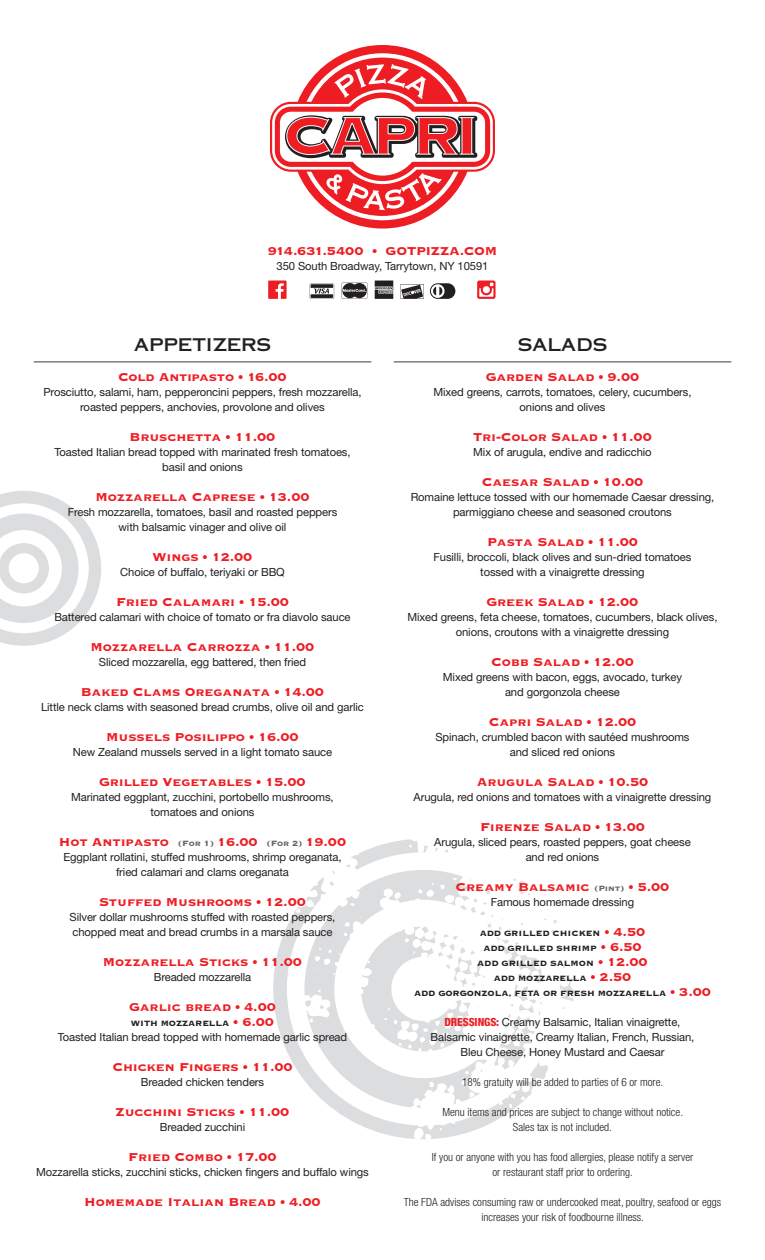
<style>
.page{position:relative;width:765px;height:1260px;background:#fff}
.page>*{position:absolute;margin:0;border:0;box-sizing:border-box;transform-origin:0 0}
.Category{font:17.5px "Copperplate Thirty One AB";letter-spacing:-.01em;color:#231f20}
.Item_Head{font:15px "Copperplate Thirty Three BC";letter-spacing:-.01em;color:#ee1d23}
.Item_Description{font:11.25px/15px "Helvetica Neue";letter-spacing:-.01em;color:#231f20;text-align:center}
.Item_Description-2{font:300 condensed 11.25px/15px "Helvetica Neue";color:#231f20;text-align:center}
.Item_Head-2{font:10px "Copperplate Thirty Three BC";letter-spacing:-.01em;color:#231f20}
.s1{font-size:10px;color:#636366}
.s2{font-size:15px;color:#ee1d23}
.s3{font-weight:800;font-stretch:condensed;color:#ee1d23}
</style>
<div class="page">
<svg style="left:273px;top:839px;width:301px;height:300px"></svg>
<svg style="left:304px;top:870px;width:238px;height:238px"></svg>
<svg style="left:361px;top:927px;width:124px;height:124px"></svg>
<svg style="left:0;top:491px;width:101px;height:155px"></svg>
<svg style="left:477px;top:281px;width:19px;height:18px"></svg>
<hr style="left:34px;top:361px;width:337px;height:1px;background:#636366">
<hr style="left:394px;top:361px;width:337px;height:1px;background:#636366">
<svg style="left:272px;top:45px;width:221px;height:184px"></svg>
<svg style="left:310px;top:281px;width:145px;height:18px"></svg>
<div style="left:268px;top:281px;width:19px;height:18px;background:#ee1d23"></div>
<svg style="left:276px;top:283px;width:8px;height:16px"></svg>
<p class="Item_Head" style="left:268px;top:244px;width:231px">914.631.5400 • GOTPIZZA.COM</p>
<p class="Item_Description" style="left:277px;top:258px;width:213px">350 South Broadway, Tarrytown, NY 10591</p>
<p class="Category" style="left:134px;top:335px;width:139px">APPETIZERS</p>
<p class="Item_Head" style="left:118px;top:370px;width:170px">Cold Antipasto • 16.00</p>
<p class="Item_Description" style="left:43px;top:385px;width:320px">Prosciutto, salami, ham, pepperoncini peppers, fresh mozzarella, roasted peppers, anchovies, provolone and olives</p>
<p class="Item_Head" style="left:130px;top:430px;width:147px">Bruschetta • 11.00</p>
<p class="Item_Description" style="left:54px;top:445px;width:298px">Toasted Italian bread topped with marinated fresh tomatoes,</p>
<p class="Item_Description" style="left:162px;top:460px;width:82px">basil and onions</p>
<p class="Item_Head" style="left:95px;top:490px;width:216px">Mozzarella Caprese • 13.00</p>
<p class="Item_Description" style="left:68px;top:505px;width:271px">Fresh mozzarella, tomatoes, basil and roasted peppers</p>
<p class="Item_Description" style="left:119px;top:520px;width:169px">with balsamic vinager and olive oil</p>
<p class="Item_Head" style="left:153px;top:550px;width:101px">Wings • 12.00</p>
<p class="Item_Description" style="left:120px;top:565px;width:166px">Choice of buffalo, teriyaki or BBQ</p>
<p class="Item_Head" style="left:116px;top:595px;width:174px">Fried Calamari • 15.00</p>
<p class="Item_Description" style="left:54px;top:610px;width:298px">Battered calamari with choice of tomato or fra diavolo sauce</p>
<p class="Item_Head" style="left:91px;top:640px;width:225px">Mozzarella Carrozza • 11.00</p>
<p class="Item_Description" style="left:99px;top:655px;width:209px">Sliced mozzarella, egg battered, then fried</p>
<p class="Item_Head" style="left:81px;top:685px;width:245px">Baked Clams Oreganata • 14.00</p>
<p class="Item_Description" style="left:41px;top:700px;width:324px">Little neck clams with seasoned bread crumbs, olive oil and garlic</p>
<p class="Item_Head" style="left:106px;top:730px;width:194px">Mussels Posilippo • 16.00</p>
<p class="Item_Description" style="left:73px;top:745px;width:261px">New Zealand mussels served in a light tomato sauce</p>
<p class="Item_Head" style="left:99px;top:775px;width:208px">Grilled Vegetables • 15.00</p>
<p class="Item_Description" style="left:71px;top:790px;width:264px">Marinated eggplant, zucchini, portobello mushrooms,</p>
<p class="Item_Description" style="left:150px;top:805px;width:106px">tomatoes and onions</p>
<p class="Item_Head" style="left:59px;top:835px;width:289px">Hot Antipasto <span class="s1">(For 1)</span> 16.00 <span class="s1">(For 2)</span> 19.00</p>
<p class="Item_Description" style="left:63px;top:850px;width:280px">Eggplant rollatini, stuffed mushrooms, shrimp oreganata,</p>
<p class="Item_Description" style="left:116px;top:865px;width:174px">fried calamari and clams oreganata</p>
<p class="Item_Head" style="left:99px;top:895px;width:208px">Stuffed Mushrooms • 12.00</p>
<p class="Item_Description" style="left:70px;top:910px;width:267px">Silver dollar mushrooms stuffed with roasted peppers,</p>
<p class="Item_Description" style="left:72px;top:925px;width:262px">chopped meat and bread crumbs in a marsala sauce</p>
<p class="Item_Head" style="left:103px;top:955px;width:201px">Mozzarella Sticks • 11.00</p>
<p class="Item_Description" style="left:154px;top:970px;width:99px">Breaded mozzarella</p>
<p class="Item_Head" style="left:129px;top:1000px;width:148px">Garlic bread • 4.00</p>
<p class="Item_Head-2" style="left:131px;top:1019px;width:145px">WITH MOZZARELLA <span class="s2">• 6.00</span></p>
<p class="Item_Description" style="left:58px;top:1030px;width:291px">Toasted Italian bread topped with homemade garlic spread</p>
<p class="Item_Head" style="left:112px;top:1060px;width:182px">Chicken Fingers • 11.00</p>
<p class="Item_Description" style="left:141px;top:1075px;width:125px">Breaded chicken tenders</p>
<p class="Item_Head" style="left:116px;top:1105px;width:175px">Zucchini Sticks • 11.00</p>
<p class="Item_Description" style="left:160px;top:1120px;width:87px">Breaded zucchini</p>
<p class="Item_Head" style="left:128px;top:1150px;width:150px">Fried Combo • 17.00</p>
<p class="Item_Description" style="left:36px;top:1165px;width:334px">Mozzarella sticks, zucchini sticks, chicken fingers and buffalo wings</p>
<p class="Item_Head" style="left:84px;top:1195px;width:238px">Homemade Italian Bread • 4.00</p>
<p class="Category" style="left:518px;top:335px;width:91px">SALADS</p>
<p class="Item_Head" style="left:486px;top:370px;width:155px">Garden Salad • 9.00</p>
<p class="Item_Description" style="left:433px;top:385px;width:260px">Mixed greens, carrots, tomatoes, celery, cucumbers,</p>
<p class="Item_Description" style="left:520px;top:400px;width:87px">onions and olives</p>
<p class="Item_Head" style="left:473px;top:430px;width:180px">Tri-Color Salad • 11.00</p>
<p class="Item_Description" style="left:473px;top:445px;width:180px">Mix of arugula, endive and radicchio</p>
<p class="Item_Head" style="left:482px;top:475px;width:163px">Caesar Salad • 10.00</p>
<p class="Item_Description" style="left:411px;top:490px;width:305px">Romaine lettuce tossed with our homemade Caesar dressing,</p>
<p class="Item_Description" style="left:453px;top:505px;width:220px">parmiggiano cheese and seasoned croutons</p>
<p class="Item_Head" style="left:487px;top:535px;width:152px">Pasta Salad • 11.00</p>
<p class="Item_Description" style="left:434px;top:550px;width:259px">Fusilli, broccoli, black olives and sun-dried tomatoes</p>
<p class="Item_Description" style="left:480px;top:565px;width:166px">tossed with a vinaigrette dressing</p>
<p class="Item_Head" style="left:487px;top:595px;width:153px">Greek Salad • 12.00</p>
<p class="Item_Description" style="left:408px;top:610px;width:311px">Mixed greens, feta cheese, tomatoes, cucumbers, black olives, onions, croutons with a vinaigrette dressing</p>
<p class="Item_Head" style="left:491px;top:655px;width:144px">Cobb Salad • 12.00</p>
<p class="Item_Description" style="left:443px;top:670px;width:241px">Mixed greens with bacon, eggs, avocado, turkey</p>
<p class="Item_Description" style="left:505px;top:685px;width:116px">and gorgonzola cheese</p>
<p class="Item_Head" style="left:489px;top:715px;width:149px">Capri Salad • 12.00</p>
<p class="Item_Description" style="left:435px;top:730px;width:256px">Spinach, crumbled bacon with sautéed mushrooms</p>
<p class="Item_Description" style="left:510px;top:745px;width:107px">and sliced red onions</p>
<p class="Item_Head" style="left:477px;top:775px;width:173px">Arugula Salad • 10.50</p>
<p class="Item_Description" style="left:414px;top:790px;width:299px">Arugula, red onions and tomatoes with a vinaigrette dressing</p>
<p class="Item_Head" style="left:480px;top:820px;width:166px">Firenze Salad • 13.00</p>
<p class="Item_Description" style="left:434px;top:835px;width:258px">Arugula, sliced pears, roasted peppers, goat cheese</p>
<p class="Item_Description" style="left:526px;top:850px;width:75px">and red onions</p>
<p class="Item_Head" style="left:456px;top:880px;width:215px">Creamy Balsamic <span class="s1">(Pint)</span> • 5.00</p>
<p class="Item_Description" style="left:491px;top:895px;width:145px">Famous homemade dressing</p>
<p class="Item_Head-2" style="left:480px;top:929px;width:167px">ADD GRILLED CHICKEN <span class="s2">• 4.50</span></p>
<p class="Item_Head-2" style="left:483px;top:944px;width:160px">ADD GRILLED SHRIMP <span class="s2">• 6.50</span></p>
<p class="Item_Head-2" style="left:477px;top:959px;width:172px">ADD GRILLED SALMON <span class="s2">• 12.00</span></p>
<p class="Item_Head-2" style="left:494px;top:974px;width:139px">ADD MOZZARELLA <span class="s2">• 2.50</span></p>
<p class="Item_Head-2" style="left:414px;top:989px;width:298px">ADD GORGONZOLA, FETA OR FRESH MOZZARELLA <span class="s2">• 3.00</span></p>
<p class="Item_Description" style="left:445px;top:1015px;width:237px"><span class="s3">DRESSINGS:</span> Creamy Balsamic, Italian vinaigrette,</p>
<p class="Item_Description" style="left:431px;top:1030px;width:265px">Balsamic vinaigrette, Creamy Italian, French, Russian,</p>
<p class="Item_Description" style="left:461px;top:1045px;width:205px">Bleu Cheese, Honey Mustard and Caesar</p>
<p class="Item_Description-2" style="left:462px;top:1075px;width:203px">18% gratuity will be added to parties of 6 or more.</p>
<p class="Item_Description-2" style="left:442px;top:1105px;width:242px">Menu items and prices are subject to change without notice.</p>
<p class="Item_Description-2" style="left:513px;top:1120px;width:101px">Sales tax is not included.</p>
<p class="Item_Description-2" style="left:432px;top:1150px;width:263px">If you or anyone with you has food allergies, please notify a server</p>
<p class="Item_Description-2" style="left:493px;top:1165px;width:142px">or restaurant staff prior to ordering.</p>
<p class="Item_Description-2" style="left:404px;top:1195px;width:319px">The FDA advises consuming raw or undercooked meat, poultry, seafood or eggs increases your risk of foodbourne illness.</p>
</div>
